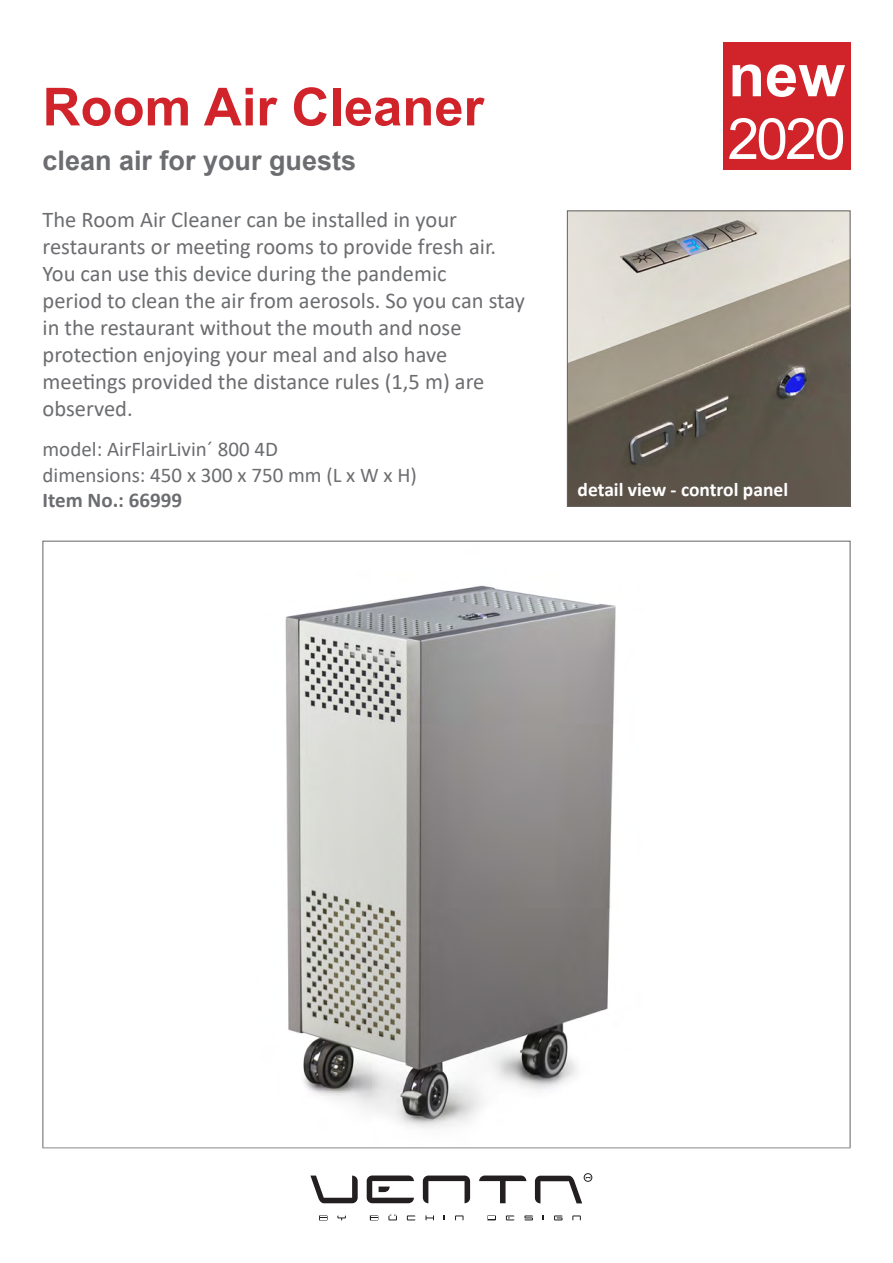
<style>
.page{position:relative;width:893px;height:1263px;background:#fff}
.page>*{position:absolute;margin:0;border:0;box-sizing:border-box;transform-origin:0 0}
.t1{font:700 60px "Arial";color:#fff}
.t2{font:57px "Arial";color:#fff}
.t3{font:700 52.5px "Arial";color:#d1232a}
.t4{font:700 27px "Arial";color:#6c6d70}
.t5{font:22.5px/27px "Calibri";color:#6c6d70}
.t6{font:21px/25.2px "Calibri";color:#6c6d70}
.t7{font:700 19.5px "Calibri";color:#fff}
.s1{font-weight:700}
</style>
<div class="page">
<img style="left:569px;top:212px;width:279px;height:293px">
<div style="left:567px;top:210px;width:283px;height:297px;border:1px solid #656262"></div>
<img style="left:285px;top:585px;width:331px;height:543px">
<hr style="left:43px;top:1147px;width:807px;height:2px;background:#d1d2d4">
<svg style="left:423px;top:1175px;width:47px;height:28px"></svg>
<svg style="left:479px;top:1175px;width:47px;height:28px"></svg>
<svg style="left:310px;top:1175px;width:48px;height:28px"></svg>
<svg style="left:367px;top:1175px;width:47px;height:28px"></svg>
<svg style="left:337px;top:1215px;width:9px;height:5px"></svg>
<svg style="left:455px;top:1215px;width:8px;height:5px"></svg>
<svg style="left:487px;top:1215px;width:9px;height:5px"></svg>
<svg style="left:425px;top:1215px;width:9px;height:5px"></svg>
<svg style="left:407px;top:1215px;width:8px;height:5px"></svg>
<svg style="left:524px;top:1215px;width:9px;height:5px"></svg>
<svg style="left:554px;top:1215px;width:9px;height:5px"></svg>
<svg style="left:572px;top:1215px;width:9px;height:5px"></svg>
<svg style="left:506px;top:1215px;width:8px;height:5px"></svg>
<svg style="left:535px;top:1176px;width:55px;height:27px"></svg>
<div style="left:584px;top:1173px;width:8px;height:8px;border:1px solid #231f20;border-radius:50%"></div>
<svg style="left:388px;top:1214px;width:9px;height:6px"></svg>
<svg style="left:370px;top:1215px;width:8px;height:5px"></svg>
<svg style="left:319px;top:1215px;width:9px;height:5px"></svg>
<div style="left:723px;top:43px;width:127px;height:127px;background:#d1232a"></div>
<p class="t3" style="left:43px;top:70px;width:443px">Room Air Cleaner</p>
<p class="t4" style="left:43px;top:142px;width:315px">clean air for your guests</p>
<p class="t5" style="left:43px;top:206px;width:484px">The Room Air Cleaner can be installed in your restaurants or meeting rooms to provide fresh air.<br>You can use this device during the pandemic<br>period to clean the air from aerosols. So you can stay in the restaurant without the mouth and nose protection enjoying your meal and also have meetings provided the distance rules (1,5 m) are observed.</p>
<p class="t6" style="left:43px;top:436px;width:376px">model: AirFlairLivin´ 800 4D<br>dimensions: 450 x 300 x 750 mm (L x W x H)<br><span class="s1">Item No.: 66999</span></p>
<p class="t1" style="left:728px;top:33px;width:118px">new</p>
<p class="t2" style="left:727px;top:100px;width:120px">2020</p>
<p class="t7" style="left:578px;top:476px;width:212px">detail view - control panel</p>
</div>
